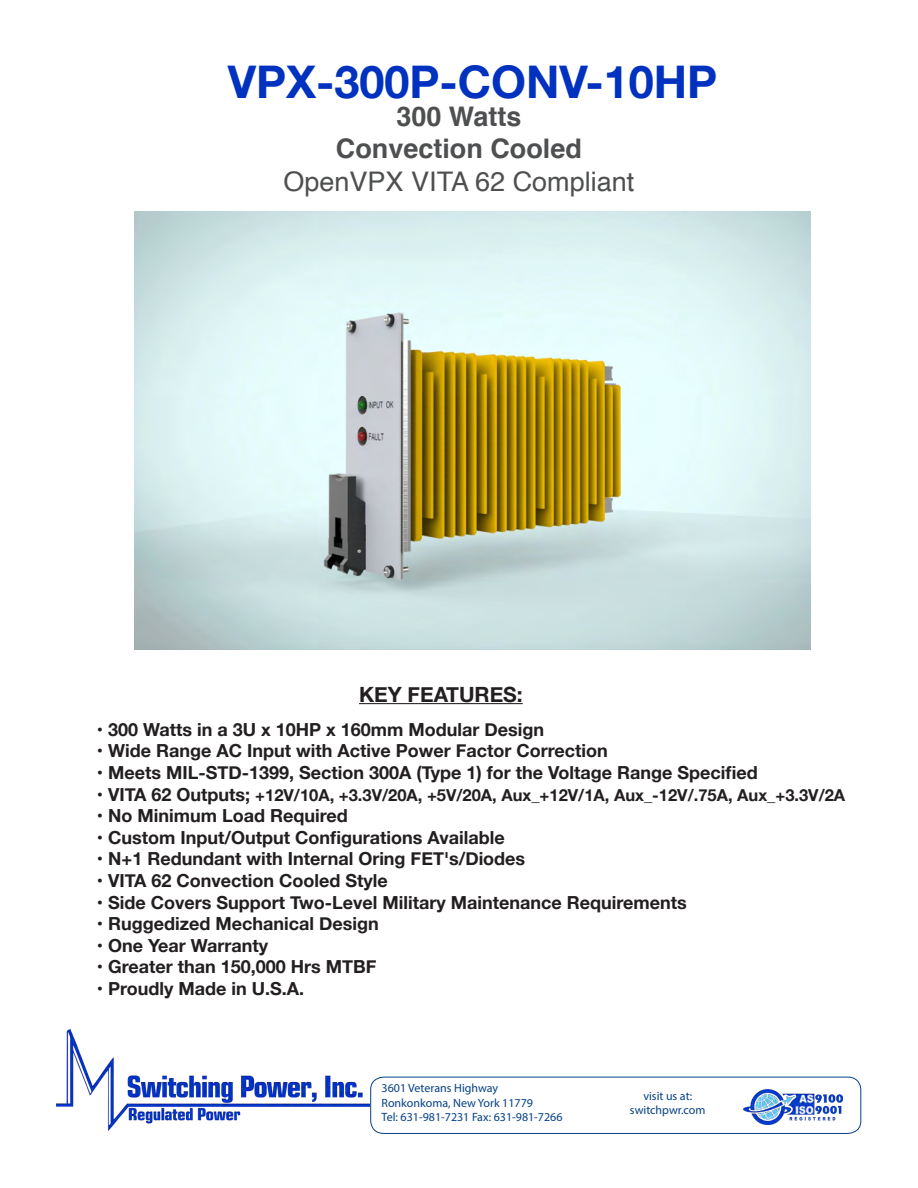
<style>
.page{position:relative;width:918px;height:1188px;background:#fff}
.page>*{position:absolute;margin:0;border:0;box-sizing:border-box;transform-origin:0 0}
.t1{font:700 45px "Helvetica Neue";color:#0132bf}
.t2{font:700 27px "Helvetica";color:#4e4f50}
.t3{font:27px "Helvetica";color:#4e4f50}
.t4{font:700 21px "Helvetica Neue";color:#231f20}
.t5{font:700 18px "Helvetica Neue";color:#231f20}
.t6{font:700 16.5px "Helvetica Neue";color:#231f20}
.t7{font:12px "Myriad Pro";color:#054186}
.s1{font-size:18px}
</style>
<div class="page">
<hr style="left:359px;top:703px;width:164px;height:1px;background:#231f20">
<img style="left:134px;top:211px;width:677px;height:439px">
<div style="left:370px;top:1077px;width:491px;height:57px;border:1px solid #054186;border-radius:13px"></div>
<img style="left:56px;top:1030px;width:314px;height:101px">
<img style="left:743px;top:1090px;width:100px;height:34px">
<p class="t1" style="left:228px;top:47px;width:491px">VPX-300P-CONV-10HP</p>
<p class="t2" style="left:396px;top:95px;width:127px">300 Watts</p>
<p class="t2" style="left:336px;top:127px;width:248px">Convection Cooled</p>
<p class="t3" style="left:284px;top:161px;width:352px">OpenVPX VITA 62 Compliant</p>
<p class="t4" style="left:359px;top:678px;width:165px">KEY FEATURES:</p>
<p class="t5" style="left:97px;top:715px;width:449px">• 300 Watts in a 3U x 10HP x 160mm Modular Design</p>
<p class="t5" style="left:97px;top:737px;width:512px">• Wide Range AC Input with Active Power Factor Correction</p>
<p class="t5" style="left:97px;top:758px;width:663px">• Meets MIL-STD-1399, Section 300A (Type 1) for the Voltage Range Specified</p>
<p class="t6" style="left:97px;top:782px;width:750px"><span class="s1">• VITA 62 Outputs;</span> +12V/10A, +3.3V/20A, +5V/20A, Aux_+12V/1A, Aux_-12V/.75A, Aux_+3.3V/2A</p>
<p class="t5" style="left:97px;top:802px;width:252px">• No Minimum Load Required</p>
<p class="t5" style="left:97px;top:823px;width:409px">• Custom Input/Output Configurations Available</p>
<p class="t5" style="left:97px;top:845px;width:430px">• N+1 Redundant with Internal Oring FET's/Diodes</p>
<p class="t5" style="left:97px;top:866px;width:292px">• VITA 62 Convection Cooled Style</p>
<p class="t5" style="left:97px;top:888px;width:591px">• Side Covers Support Two-Level Military Maintenance Requirements</p>
<p class="t5" style="left:97px;top:910px;width:283px">• Ruggedized Mechanical Design</p>
<p class="t5" style="left:97px;top:931px;width:173px">• One Year Warranty</p>
<p class="t5" style="left:97px;top:953px;width:281px">• Greater than 150,000 Hrs MTBF</p>
<p class="t5" style="left:97px;top:974px;width:209px">• Proudly Made in U.S.A.</p>
<p class="t7" style="left:382px;top:1081px;width:118px">3601 Veterans Highway</p>
<p class="t7" style="left:382px;top:1095px;width:153px">Ronkonkoma, New York 11779</p>
<p class="t7" style="left:382px;top:1110px;width:183px">Tel: 631-981-7231 Fax: 631-981-7266</p>
<p class="t7" style="left:643px;top:1089px;width:50px">visit us at:</p>
<p class="t7" style="left:630px;top:1103px;width:77px">switchpwr.com</p>
</div>
